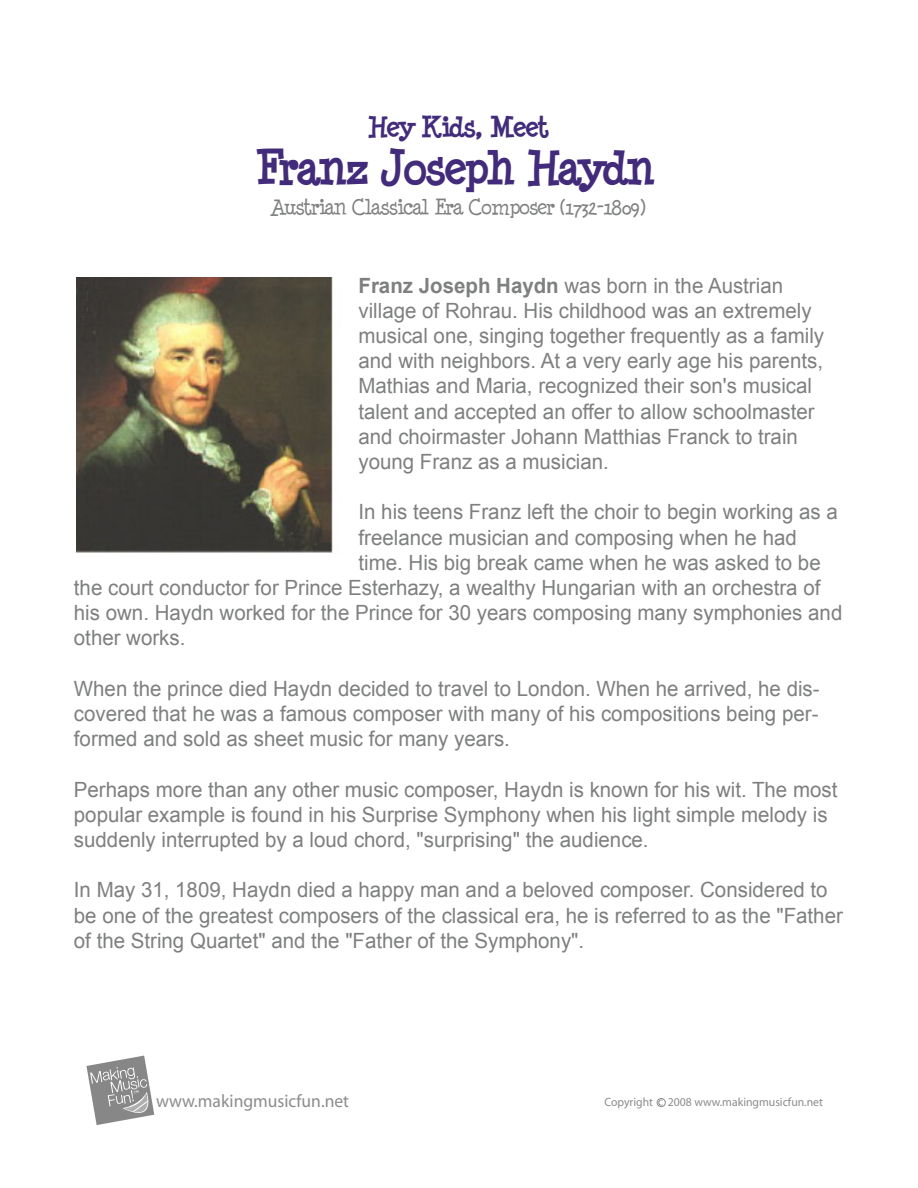
<style>
.page{position:relative;width:918px;height:1188px;background:#fff}
.page>*{position:absolute;margin:0;border:0;box-sizing:border-box;transform-origin:0 0}
.t1{font:700 45px "Minya Nouvelle";letter-spacing:-.05em;color:#422b7a}
.t2{font:700 27px "Minya Nouvelle";letter-spacing:-.05em;color:#422b7a}
.t3{font:21px/25.2px "Arial";color:#7e7f80}
.t4{font:21px "Minya Nouvelle";letter-spacing:-.05em;color:#7e7f80}
.t5{font:18px "Myriad";color:#8c8c8c}
.t6{font:12px "Myriad";color:#8c8c8c}
.s1{font-weight:700}
</style>
<div class="page">
<div style="left:657px;top:1098px;width:9px;height:9px;border:1px solid #8c8c8c;border-radius:50%"></div>
<img style="left:76px;top:278px;width:257px;height:275px">
<svg style="left:86px;top:1056px;width:69px;height:69px"></svg>
<p class="t2" style="left:367px;top:111px;width:183px">Hey Kids, Meet</p>
<h1 class="t1" style="left:255px;top:141px;width:401px">Franz Joseph Haydn</h1>
<p class="t4" style="left:270px;top:195px;width:377px">Austrian Classical Era Composer (1732-1809)</p>
<p class="t3" style="left:358px;top:273px;width:467px"><span class="s1">Franz Joseph Haydn</span> was born in the Austrian village of Rohrau. His childhood was an extremely musical one, singing together frequently as a family and with neighbors. At a very early age his parents, Mathias and Maria, recognized their son's musical talent and accepted an offer to allow schoolmaster and choirmaster Johann Matthias Franck to train young Franz as a musician.</p>
<p class="t3" style="left:358px;top:499px;width:481px">In his teens Franz left the choir to begin working as a</p>
<p class="t3" style="left:358px;top:525px;width:440px">freelance musician and composing when he had</p>
<p class="t3" style="left:358px;top:550px;width:464px">time. His big break came when he was asked to be</p>
<p class="t3" style="left:74px;top:575px;width:748px">the court conductor for Prince Esterhazy, a wealthy Hungarian with an orchestra of</p>
<p class="t3" style="left:74px;top:600px;width:770px">his own. Haydn worked for the Prince for 30 years composing many symphonies and</p>
<p class="t3" style="left:74px;top:625px;width:113px">other works.</p>
<p class="t3" style="left:74px;top:676px;width:747px;text-align:justify">When the prince died Haydn decided to travel to London. When he arrived, he dis&shy;covered that he was a famous composer with many of his compositions being per&shy;formed and sold as sheet music for many years.</p>
<p class="t3" style="left:74px;top:777px;width:765px">Perhaps more than any other music composer, Haydn is known for his wit. The most popular example is found in his Surprise Symphony when his light simple melody is suddenly interrupted by a loud chord, "surprising" the audience.</p>
<p class="t3" style="left:74px;top:877px;width:770px">In May 31, 1809, Haydn died a happy man and a beloved composer. Considered to be one of the greatest composers of the classical era, he is referred to as the "Father of the String Quartet" and the "Father of the Symphony".</p>
<p class="t5" style="left:156px;top:1092px;width:194px">www.makingmusicfun.net</p>
<p class="t6" style="left:604px;top:1096px;width:220px">Copyright 2008 www.makingmusicfun.net</p>
</div>
